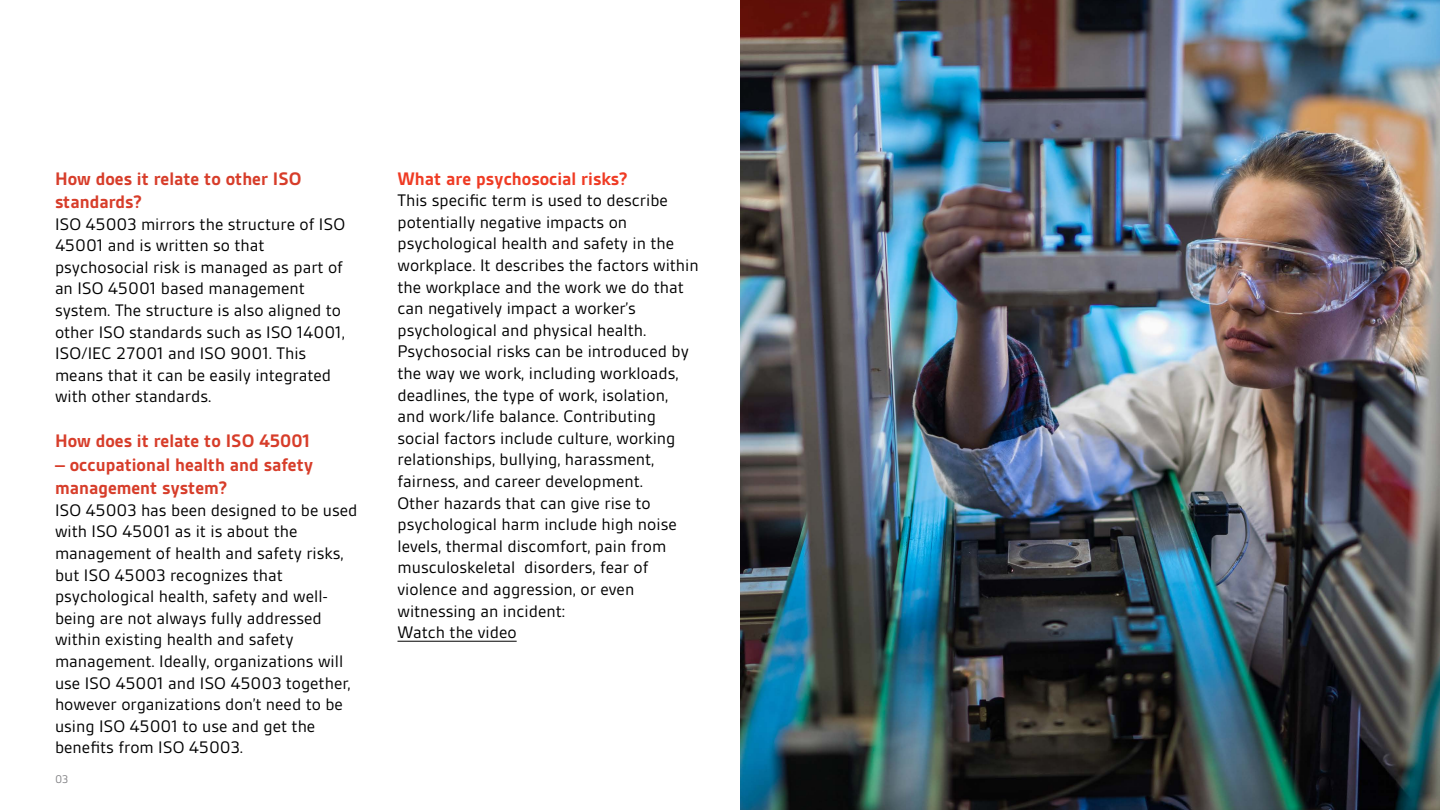
<style>
.page{position:relative;width:1440px;height:810px;background:#fff}
.page>*{position:absolute;margin:0;border:0;box-sizing:border-box;transform-origin:0 0}
.body_bold{font:700 19.5px/23.4px "BSI Gesta";color:#d73d2a}
.body_bold-2{font:700 19.5px "BSI Gesta";color:#ef3b24}
.body{font:18px/21.6px "BSI Gesta";color:#000}
.t1{font:12px "BSI Gesta";color:#838386}
</style>
<div class="page">
<hr style="left:398px;top:641px;width:119px;height:1px;background:#000">
<img style="left:740px;top:0;width:700px;height:810px">
<p class="body_bold" style="left:55px;top:167px;width:248px">How does it relate to other ISO standards?</p>
<p class="body" style="left:55px;top:213px;width:292px">ISO 45003 mirrors the structure of ISO 45001 and is written so that psychosocial risk is managed as part of an ISO 45001 based management system. The structure is also aligned to other ISO standards such as ISO 14001, ISO/IEC 27001 and ISO 9001. This means that it can be easily integrated with other standards.</p>
<p class="body_bold" style="left:55px;top:429px;width:256px">How does it relate to ISO 45001</p>
<p class="body_bold" style="left:55px;top:453px;width:260px">– occupational health and safety management system?</p>
<p class="body" style="left:55px;top:499px;width:304px">ISO 45003 has been designed to be used with ISO 45001 as it is about the management of health and safety risks, but ISO 45003 recognizes that psychological health, safety and well&shy;being are not always fully addressed within existing health and safety management. Ideally, organizations will use ISO 45001 and ISO 45003 together, however organizations don’t need to be using ISO 45001 to use and get the benefits from ISO 45003.</p>
<p class="t1" style="left:55px;top:773px;width:15px">03</p>
<p class="body_bold-2" style="left:398px;top:168px;width:232px">What are psychosocial risks?</p>
<p class="body" style="left:398px;top:190px;width:303px">This specific term is used to describe potentially negative impacts on psychological health and safety in the workplace. It describes the factors within the workplace and the work we do that can negatively impact a worker’s psychological and physical health.<br>Psychosocial risks can be introduced by the way we work, including workloads, deadlines, the type of work, isolation, and work/life balance. Contributing social factors include culture, working relationships, bullying, harassment, fairness, and career development.<br>Other hazards that can give rise to psychological harm include high noise levels, thermal discomfort, pain from musculoskeletal disorders, fear of violence and aggression, or even witnessing an incident:</p>
<p class="body" style="left:398px;top:622px;width:121px">Watch the video</p>
</div>
